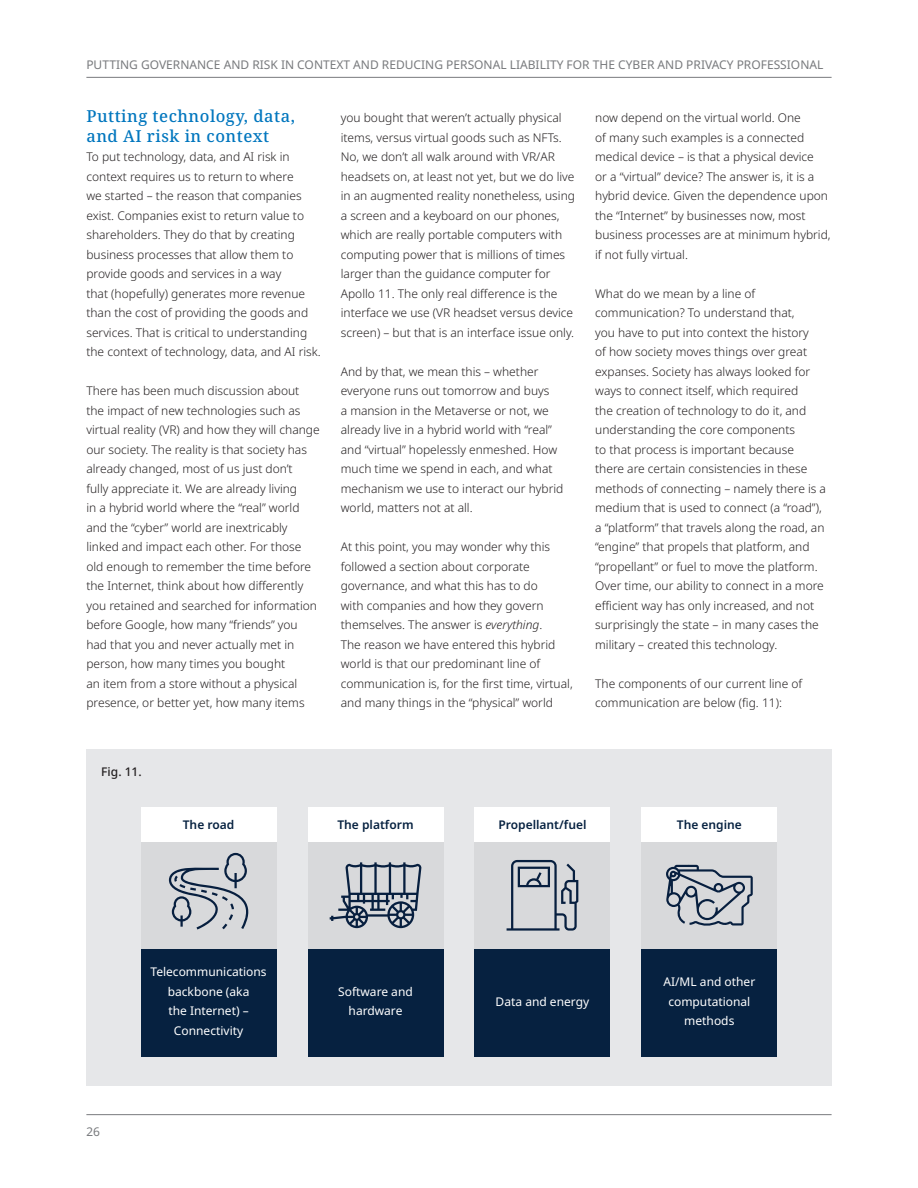
<style>
.page{position:relative;width:918px;height:1188px;background:#fff}
.page>*{position:absolute;margin:0;border:0;box-sizing:border-box;transform-origin:0 0}
.Subhead_1{font:500 16.5px/19.5px "Noto Serif";letter-spacing:.03em;color:#0076be}
.Body_copy{font:300 12px/19.5px "Noto Sans";color:#231f20}
.Contact_name{font:12px/19.5px "Noto Sans";color:#fff;text-align:center}
.t1{font:12px "Noto Sans";color:#787a7d}
.Contact_name-2{font:600 12px "Noto Sans";color:#062140}
.Body_copy-2{font:500 12px "Noto Sans";color:#231f20}
.s1{font-style:italic}
</style>
<div class="page">
<hr style="left:86px;top:1114px;width:746px;height:1px;background:#787a7d">
<hr style="left:86px;top:77px;width:746px;height:1px;background:#787a7d">
<div style="left:86px;top:749px;width:746px;height:336px;background:#e6e7e9"></div>
<div style="left:141px;top:949px;width:135px;height:107px;background:#062140"></div>
<div style="left:141px;top:842px;width:135px;height:107px;background:#d8d9db"></div>
<div style="left:141px;top:808px;width:135px;height:34px;background:#fff"></div>
<svg style="left:169px;top:853px;width:80px;height:77px"></svg>
<div style="left:642px;top:842px;width:135px;height:107px;background:#d8d9db"></div>
<div style="left:642px;top:949px;width:135px;height:107px;background:#062140"></div>
<div style="left:642px;top:808px;width:135px;height:34px;background:#fff"></div>
<svg style="left:666px;top:865px;width:87px;height:61px"></svg>
<div style="left:475px;top:842px;width:135px;height:107px;background:#d8d9db"></div>
<div style="left:475px;top:949px;width:135px;height:107px;background:#062140"></div>
<div style="left:475px;top:808px;width:135px;height:34px;background:#fff"></div>
<svg style="left:507px;top:860px;width:71px;height:71px"></svg>
<div style="left:308px;top:842px;width:135px;height:107px;background:#d8d9db"></div>
<div style="left:308px;top:949px;width:135px;height:107px;background:#062140"></div>
<div style="left:308px;top:808px;width:135px;height:34px;background:#fff"></div>
<svg style="left:330px;top:862px;width:91px;height:66px"></svg>
<p class="t1" style="left:86px;top:56px;width:739px">PUTTING GOVERNANCE AND RISK IN CONTEXT AND REDUCING PERSONAL LIABILITY FOR THE CYBER AND PRIVACY PROFESSIONAL</p>
<p class="Subhead_1" style="left:86px;top:107px;width:210px">Putting technology, data, and AI risk in context</p>
<p class="Body_copy" style="left:86px;top:147px;width:236px">To put technology, data, and AI risk in context requires us to return to where<br>we started – the reason that companies exist. Companies exist to return value to shareholders. They do that by creating business processes that allow them to provide goods and services in a way<br>that (hopefully) generates more revenue than the cost of providing the goods and services. That is critical to understanding the context of technology, data, and AI risk.</p>
<p class="Body_copy" style="left:86px;top:381px;width:235px">There has been much discussion about the impact of new technologies such as virtual reality (VR) and how they will change our society. The reality is that society has already changed, most of us just don’t<br>fully appreciate it. We are already living<br>in a hybrid world where the “real” world and the “cyber” world are inextricably linked and impact each other. For those old enough to remember the time before the Internet, think about how differently you retained and searched for information before Google, how many “friends” you had that you and never actually met in person, how many times you bought<br>an item from a store without a physical presence, or better yet, how many items</p>
<p class="Body_copy" style="left:341px;top:108px;width:236px">you bought that weren’t actually physical items, versus virtual goods such as NFTs.<br>No, we don’t all walk around with VR/AR headsets on, at least not yet, but we do live in an augmented reality nonetheless, using a screen and a keyboard on our phones, which are really portable computers with computing power that is millions of times larger than the guidance computer for Apollo 11. The only real difference is the interface we use (VR headset versus device screen) – but that is an interface issue only.</p>
<p class="Body_copy" style="left:341px;top:362px;width:224px">And by that, we mean this – whether everyone runs out tomorrow and buys<br>a mansion in the Metaverse or not, we already live in a hybrid world with “real” and “virtual” hopelessly enmeshed. How much time we spend in each, and what mechanism we use to interact our hybrid world, matters not at all.</p>
<p class="Body_copy" style="left:341px;top:537px;width:233px">At this point, you may wonder why this followed a section about corporate governance, and what this has to do<br>with companies and how they govern themselves. The answer is <span class="s1">everything</span>.<br>The reason we have entered this hybrid world is that our predominant line of communication is, for the first time, virtual, and many things in the “physical” world</p>
<p class="Body_copy" style="left:595px;top:108px;width:237px">now depend on the virtual world. One<br>of many such examples is a connected medical device – is that a physical device<br>or a “virtual” device? The answer is, it is a hybrid device. Given the dependence upon the “Internet” by businesses now, most business processes are at minimum hybrid, if not fully virtual.</p>
<p class="Body_copy" style="left:595px;top:284px;width:232px">What do we mean by a line of communication? To understand that,<br>you have to put into context the history<br>of how society moves things over great expanses. Society has always looked for ways to connect itself, which required<br>the creation of technology to do it, and understanding the core components<br>to that process is important because<br>there are certain consistencies in these methods of connecting – namely there is a medium that is used to connect (a “road”), a “platform” that travels along the road, an “engine” that propels that platform, and “propellant” or fuel to move the platform.<br>Over time, our ability to connect in a more efficient way has only increased, and not surprisingly the state – in many cases the military – created this technology.</p>
<p class="Body_copy" style="left:595px;top:674px;width:209px">The components of our current line of communication are below (fig. 11):</p>
<p class="Body_copy-2" style="left:101px;top:763px;width:42px">Fig. 11.</p>
<p class="Contact_name-2" style="left:183px;top:817px;width:53px">The road</p>
<p class="Contact_name-2" style="left:337px;top:817px;width:78px">The platform</p>
<p class="Contact_name-2" style="left:498px;top:817px;width:90px">Propellant/fuel</p>
<p class="Contact_name-2" style="left:677px;top:817px;width:66px">The engine</p>
<p class="t1" style="left:86px;top:1123px;width:15px">26</p>
<p class="Contact_name" style="left:151px;top:962px;width:118px">Telecommunications backbone (aka<br>the Internet) –<br>Connectivity</p>
<p class="Contact_name" style="left:338px;top:982px;width:76px">Software and hardware</p>
<p class="Contact_name" style="left:496px;top:992px;width:95px">Data and energy</p>
<p class="Contact_name" style="left:663px;top:972px;width:93px">AI/ML and other computational methods</p>
</div>
